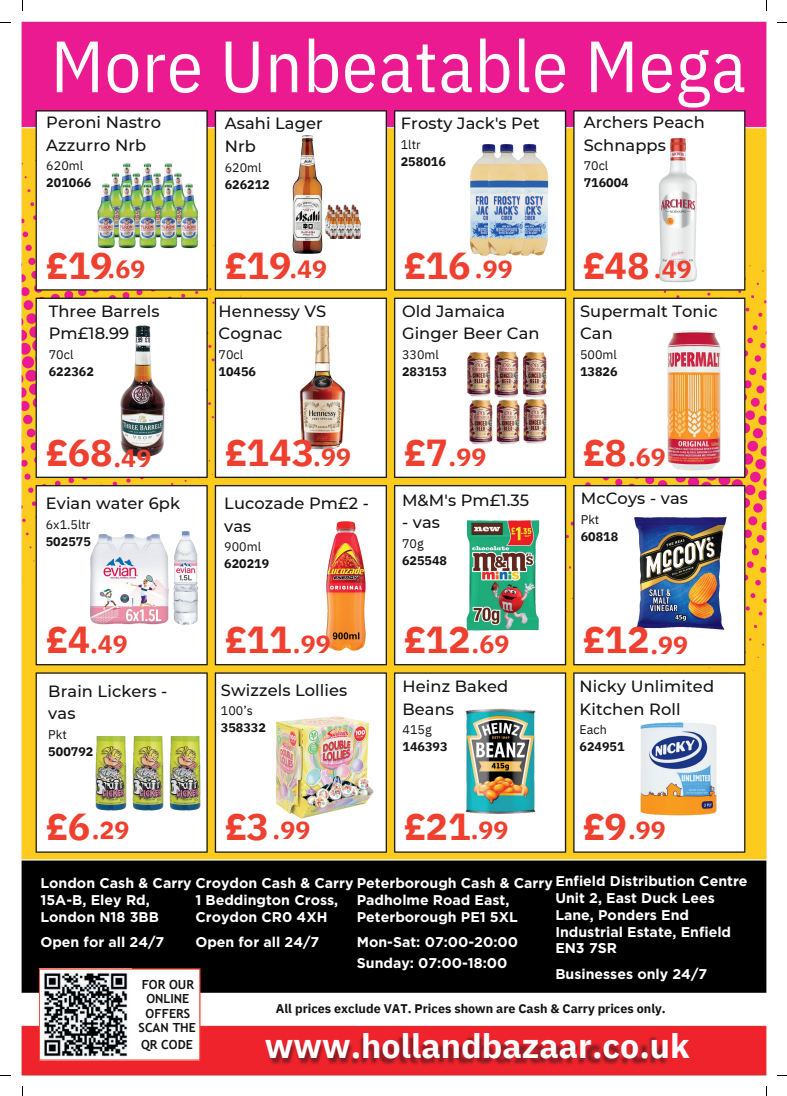
<style>
.page{position:relative;width:787px;height:1096px;background:#fff}
.page>*{position:absolute;margin:0;border:0;box-sizing:border-box;transform-origin:0 0}
.t1{font:72.5px "IBM Plex Sans Cond";letter-spacing:.01em;color:#fff}
.t2{font:700 37.5px "IBM Plex Sans";color:#ef3f2f}
.t3{font:700 34px "IBM Plex Sans";color:#fff}
.t4{font:700 25px "IBM Plex Sans";color:#ef3f2f}
.t5{font:500 16.25px/22.5px "Montserrat";letter-spacing:.005em;color:#131313}
.t6{font:700 14.12px/16.9px "Gotham";color:#fff}
.t7{font:700 12.5px/16.9px "IBM Plex Sans";color:#131313}
.t8{font:700 12.5px/14px "Trebuchet MS";color:#131313;text-align:center}
.t9{font:12.5px/16.9px "IBM Plex Sans";color:#131313}
.s1{font-weight:400}
.s2{font-weight:700}
</style>
<div class="page">
<img style="left:10px;top:10px;width:757px;height:1066px">
<img style="left:267px;top:1035px;width:401px;height:30px">
<svg style="left:39px;top:968px;width:161px;height:92px"></svg>
<img style="left:29px;top:104px;width:722px;height:754px">
<img style="left:96px;top:153px;width:104px;height:104px">
<img style="left:272px;top:132px;width:100px;height:125px">
<img style="left:533px;top:142px;width:23px;height:116px">
<img style="left:461px;top:142px;width:18px;height:116px">
<img style="left:479px;top:142px;width:54px;height:116px">
<img style="left:630px;top:134px;width:95px;height:151px">
<img style="left:76px;top:324px;width:134px;height:134px">
<img style="left:257px;top:322px;width:130px;height:130px">
<img style="left:467px;top:351px;width:80px;height:93px">
<img style="left:621px;top:327px;width:145px;height:146px">
<img style="left:87px;top:521px;width:114px;height:113px">
<img style="left:326px;top:521px;width:40px;height:129px">
<img style="left:442px;top:514px;width:120px;height:120px">
<img style="left:621px;top:514px;width:118px;height:118px">
<img style="left:96px;top:736px;width:104px;height:74px">
<img style="left:446px;top:706px;width:109px;height:110px">
<img style="left:630px;top:720px;width:97px;height:97px">
<img style="left:272px;top:706px;width:104px;height:121px">
<h1 class="t1" style="left:51px;top:18px;width:758px">More Unbeatable Mega D</h1>
<h2 class="t5" style="left:46px;top:111px;width:116px">Peroni Nastro<br>Azzurro Nrb</h2>
<h2 class="t7" style="left:46px;top:157px;width:47px"><span class="s1">620ml<br></span>201066</h2>
<h3 class="t5" style="left:225px;top:112px;width:100px">Asahi Lager<br>Nrb</h3>
<h3 class="t7" style="left:225px;top:158px;width:47px"><span class="s1">620ml<br></span>626212</h3>
<h3 class="t5" style="left:401px;top:112px;width:141px">Frosty Jack's Pet</h3>
<h3 class="t7" style="left:401px;top:136px;width:47px"><span class="s1">1ltr<br></span>258016</h3>
<p class="t5" style="left:584px;top:111px;width:123px">Archers Peach<br>Schnapps</p>
<p class="t7" style="left:584px;top:157px;width:47px"><span class="s1">70cl<br></span>716004</p>
<p class="t2" style="left:46px;top:241px;width:68px">£19</p>
<p class="t4" style="left:108px;top:252px;width:39px">.69</p>
<p class="t2" style="left:225px;top:241px;width:68px">£19</p>
<p class="t4" style="left:289px;top:252px;width:39px">.49</p>
<p class="t2" style="left:404px;top:241px;width:68px">£16</p>
<h2 class="t4" style="left:475px;top:253px;width:39px">.99</h2>
<h2 class="t2" style="left:583px;top:241px;width:68px">£48</h2>
<h2 class="t4" style="left:654px;top:253px;width:39px">.49</h2>
<h3 class="t5" style="left:49px;top:299px;width:112px">Three Barrels<br>Pm£18.99</h3>
<h3 class="t7" style="left:49px;top:345px;width:47px"><span class="s1">70cl<br></span>622362</h3>
<h5 class="t5" style="left:219px;top:299px;width:109px">Hennessy VS<br>Cognac</h5>
<h5 class="t7" style="left:219px;top:345px;width:39px"><span class="s1">70cl<br></span>10456</h5>
<h5 class="t5" style="left:402px;top:299px;width:139px">Old Jamaica<br>Ginger Beer Can</h5>
<h5 class="t7" style="left:402px;top:345px;width:47px"><span class="s1">330ml<br></span>283153</h5>
<h5 class="t5" style="left:580px;top:299px;width:139px">Supermalt Tonic<br>Can</h5>
<h5 class="t9" style="left:580px;top:345px;width:39px">500ml<br><span class="s2">13826</span></h5>
<h2 class="t2" style="left:46px;top:428px;width:68px">£68</h2>
<h2 class="t4" style="left:114px;top:441px;width:39px">.49</h2>
<h2 class="t2" style="left:225px;top:428px;width:91px">£143</h2>
<h2 class="t4" style="left:313px;top:440px;width:39px">.99</h2>
<h4 class="t2" style="left:404px;top:428px;width:46px">£7</h4>
<h4 class="t4" style="left:449px;top:440px;width:39px">.99</h4>
<h3 class="t2" style="left:583px;top:428px;width:46px">£8</h3>
<h3 class="t4" style="left:628px;top:440px;width:39px">.69</h3>
<h5 class="t5" style="left:46px;top:492px;width:136px">Evian water 6pk</h5>
<h5 class="t9" style="left:46px;top:515px;width:47px">6x1.5ltr<br><span class="s2">502575</span></h5>
<p class="t5" style="left:224px;top:492px;width:146px">Lucozade Pm£2 - vas</p>
<p class="t7" style="left:224px;top:538px;width:47px"><span class="s1">900ml<br></span>620219</p>
<p class="t5" style="left:402px;top:488px;width:129px">M&amp;M's Pm£1.35</p>
<p class="t5" style="left:402px;top:511px;width:39px">- vas</p>
<p class="t7" style="left:402px;top:535px;width:47px"><span class="s1">70g<br></span>625548</p>
<h2 class="t5" style="left:581px;top:487px;width:109px">McCoys - vas</h2>
<h2 class="t7" style="left:581px;top:511px;width:39px"><span class="s1">Pkt<br></span>60818</h2>
<h3 class="t2" style="left:46px;top:614px;width:46px">£4</h3>
<h3 class="t4" style="left:90px;top:627px;width:39px">.49</h3>
<h4 class="t2" style="left:225px;top:614px;width:68px">£11</h4>
<p class="t4" style="left:293px;top:627px;width:39px">.99</p>
<h2 class="t2" style="left:404px;top:614px;width:68px">£12</h2>
<h4 class="t4" style="left:472px;top:627px;width:39px">.69</h4>
<h3 class="t2" style="left:583px;top:614px;width:68px">£12</h3>
<h4 class="t4" style="left:650px;top:628px;width:39px">.99</h4>
<h6 class="t5" style="left:48px;top:679px;width:121px">Brain Lickers - vas</h6>
<h6 class="t7" style="left:48px;top:725px;width:47px"><span class="s1">Pkt<br></span>500792</h6>
<h2 class="t5" style="left:221px;top:678px;width:128px">Swizzels Lollies</h2>
<h2 class="t7" style="left:221px;top:702px;width:47px"><span class="s1">100’s<br></span>358332</h2>
<h6 class="t5" style="left:402px;top:675px;width:107px">Heinz Baked<br>Beans</h6>
<h6 class="t7" style="left:402px;top:721px;width:47px"><span class="s1">415g<br></span>146393</h6>
<p class="t5" style="left:580px;top:675px;width:136px">Nicky Unlimited<br>Kitchen Roll</p>
<p class="t7" style="left:580px;top:721px;width:47px"><span class="s1">Each<br></span>624951</p>
<h4 class="t2" style="left:46px;top:801px;width:46px">£6</h4>
<h4 class="t4" style="left:92px;top:813px;width:39px">.29</h4>
<h3 class="t2" style="left:225px;top:801px;width:46px">£3</h3>
<h3 class="t4" style="left:273px;top:813px;width:39px">.99</h3>
<p class="t2" style="left:404px;top:801px;width:68px">£21</p>
<p class="t4" style="left:471px;top:813px;width:39px">.99</p>
<h4 class="t2" style="left:583px;top:801px;width:46px">£9</h4>
<p class="t4" style="left:628px;top:813px;width:39px">.99</p>
<h2 class="t6" style="left:555px;top:872px;width:194px">Enfield Distribution Centre<br>Unit 2, East Duck Lees<br>Lane, Ponders End<br>Industrial Estate, Enfield<br>EN3 7SR</h2>
<h2 class="t6" style="left:555px;top:965px;width:153px">Businesses only 24/7</h2>
<h2 class="t6" style="left:40px;top:874px;width:514px">London Cash &amp; Carry Croydon Cash &amp; Carry Peterborough Cash &amp; Carry<br>15A-B, Eley Rd,<br>London N18 3BB</h2>
<h2 class="t6" style="left:40px;top:933px;width:126px">Open for all 24/7</h2>
<h4 class="t6" style="left:195px;top:891px;width:144px">1 Beddington Cross,<br>Croydon CR0 4XH</h4>
<h4 class="t6" style="left:195px;top:933px;width:126px">Open for all 24/7</h4>
<p class="t6" style="left:357px;top:891px;width:163px">Padholme Road East,<br>Peterborough PE1 5XL</p>
<p class="t6" style="left:357px;top:931px;width:163px;line-height:20.6px">Mon-Sat: 07:00-20:00<br>Sunday: 07:00-18:00</p>
<h3 class="t8" style="left:139px;top:977px;width:59px">FOR OUR<br>ONLINE<br>OFFERS<br>SCAN THE</h3>
<h4 class="t8" style="left:141px;top:1037px;width:53px">QR CODE</h4>
<h3 class="t7" style="left:276px;top:999px;width:391px">All prices exclude VAT. Prices shown are Cash &amp; Carry prices only.</h3>
<h4 class="t3" style="left:265px;top:1022px;width:426px">www.hollandbazaar.co.uk</h4>
</div>
